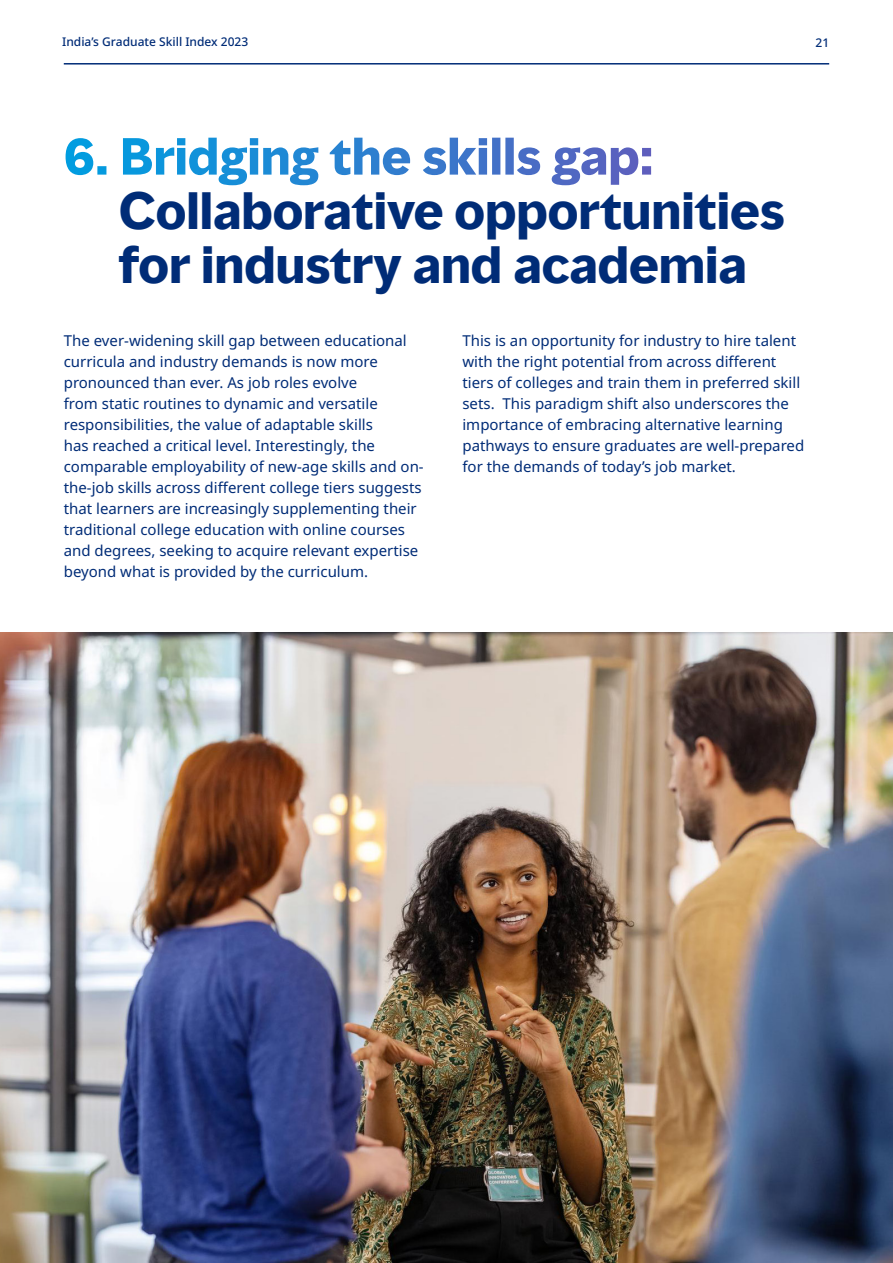
<style>
.page{position:relative;width:893px;height:1263px;background:#fff}
.page>*{position:absolute;margin:0;border:0;box-sizing:border-box;transform-origin:0 0}
.t1{font:700 48px/54px "MMC Display";color:#002c77}
.Body_copy{font:15px/21px "Noto Sans";color:#002c77}
.t2{font:500 12px "Noto Sans";color:#002c77}
.s1{color:#fff}
</style>
<div class="page">
<img style="left:0;top:632px;width:893px;height:631px">
<hr style="left:64px;top:63px;width:765px;height:2px;background:#002c77">
<p class="t2" style="left:62px;top:33px;width:188px">India’s Graduate Skill Index 2023</p>
<p class="t2" style="left:815px;top:34px;width:15px">21</p>
<h1 class="t1" style="left:119px;top:130px;width:667px;text-indent:-55px"><span class="s1">6. Bridging the skills gap:<br></span>Collaborative opportunities for industry and academia</h1>
<p class="Body_copy" style="left:64px;top:330px;width:361px">The ever-widening skill gap between educational curricula and industry demands is now more pronounced than ever. As job roles evolve<br>from static routines to dynamic and versatile responsibilities, the value of adaptable skills<br>has reached a critical level. Interestingly, the comparable employability of new-age skills and on&shy;the-job skills across different college tiers suggests that learners are increasingly supplementing their traditional college education with online courses and degrees, seeking to acquire relevant expertise beyond what is provided by the curriculum.</p>
<p class="Body_copy" style="left:462px;top:330px;width:343px">This is an opportunity for industry to hire talent with the right potential from across different tiers of colleges and train them in preferred skill sets. This paradigm shift also underscores the importance of embracing alternative learning pathways to ensure graduates are well-prepared for the demands of today’s job market.</p>
</div>
